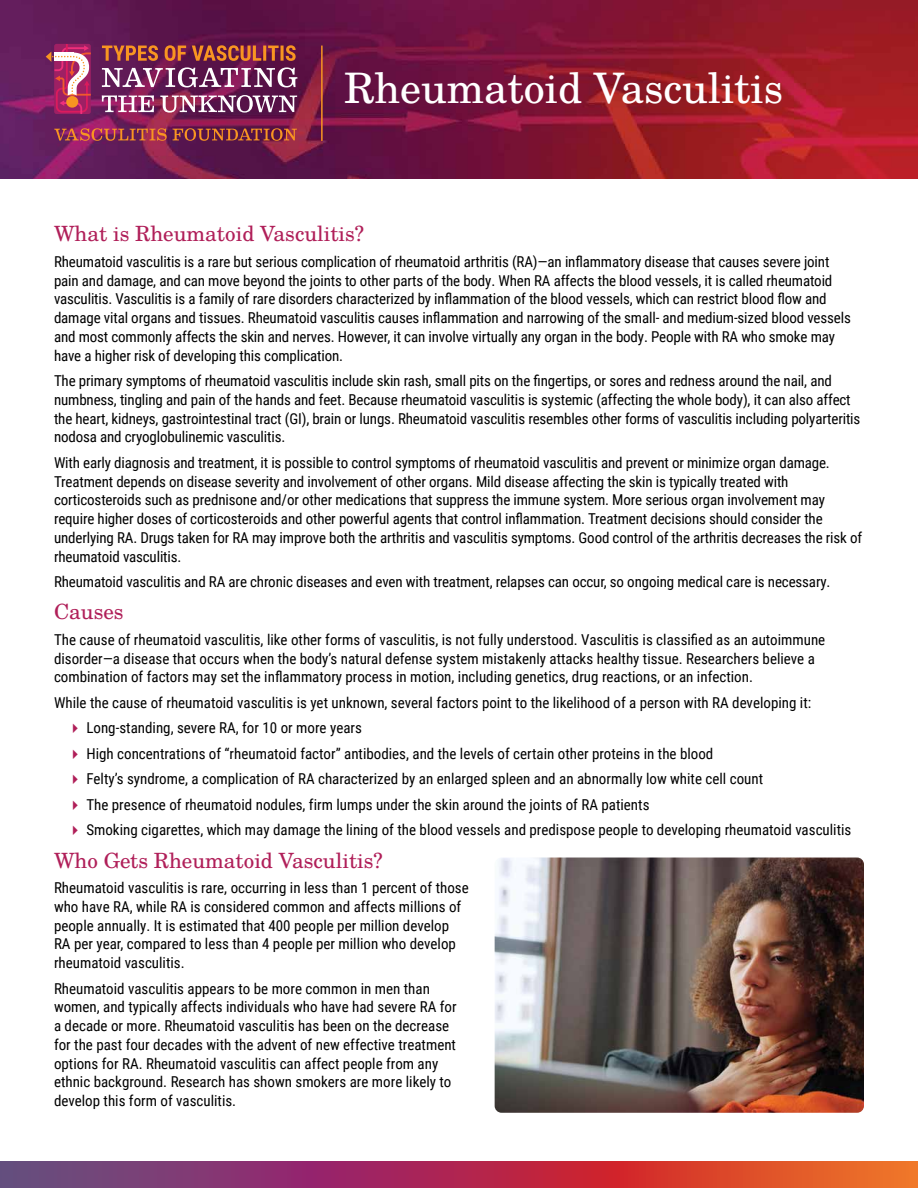
<style>
.page{position:relative;width:918px;height:1188px;background:#fff}
.page>*{position:absolute;margin:0;border:0;box-sizing:border-box;transform-origin:0 0}
.t1{font:42px "Te X Gyre Schola";color:#fff}
.t2{font:21px "Te X Gyre Schola";color:#b01f59}
.t3{font:15px/18.8px "Roboto Condensed";letter-spacing:-.01em;color:#000}
.s1{color:#b01f59}
</style>
<div class="page">
<img style="left:0;top:0;width:918px;height:178px">
<svg style="left:0;top:1161px;width:918px;height:27px"></svg>
<img style="left:495px;top:858px;width:369px;height:255px">
<hr style="left:321px;top:46px;width:2px;height:95px;background:#f89521">
<svg style="left:54px;top:128px;width:113px;height:13px"></svg>
<svg style="left:173px;top:128px;width:124px;height:13px"></svg>
<svg style="left:102px;top:67px;width:195px;height:20px"></svg>
<svg style="left:102px;top:95px;width:52px;height:17px"></svg>
<svg style="left:160px;top:95px;width:137px;height:18px"></svg>
<svg style="left:46px;top:44px;width:45px;height:70px"></svg>
<svg style="left:102px;top:45px;width:194px;height:16px"></svg>
<h1 class="t1" style="left:344px;top:56px;width:441px">Rheumatoid Vasculitis</h1>
<h2 class="t2" style="left:54px;top:218px;width:312px">What is Rheumatoid Vasculitis?</h2>
<p class="t3" style="left:54px;top:252px;width:798px">Rheumatoid vasculitis is a rare but serious complication of rheumatoid arthritis (RA)—an inflammatory disease that causes severe joint pain and damage, and can move beyond the joints to other parts of the body. When RA affects the blood vessels, it is called rheumatoid vasculitis. Vasculitis is a family of rare disorders characterized by inflammation of the blood vessels, which can restrict blood flow and damage vital organs and tissues. Rheumatoid vasculitis causes inflammation and narrowing of the small- and medium-sized blood vessels and most commonly affects the skin and nerves. However, it can involve virtually any organ in the body. People with RA who smoke may have a higher risk of developing this complication.</p>
<p class="t3" style="left:54px;top:371px;width:808px">The primary symptoms of rheumatoid vasculitis include skin rash, small pits on the fingertips, or sores and redness around the nail, and numbness, tingling and pain of the hands and feet. Because rheumatoid vasculitis is systemic (affecting the whole body), it can also affect the heart, kidneys, gastrointestinal tract (GI), brain or lungs. Rheumatoid vasculitis resembles other forms of vasculitis including polyarteritis nodosa and cryoglobulinemic vasculitis.</p>
<p class="t3" style="left:54px;top:453px;width:810px">With early diagnosis and treatment, it is possible to control symptoms of rheumatoid vasculitis and prevent or minimize organ damage.<br>Treatment depends on disease severity and involvement of other organs. Mild disease affecting the skin is typically treated with corticosteroids such as prednisone and/or other medications that suppress the immune system. More serious organ involvement may require higher doses of corticosteroids and other powerful agents that control inflammation. Treatment decisions should consider the underlying RA. Drugs taken for RA may improve both the arthritis and vasculitis symptoms. Good control of the arthritis decreases the risk of rheumatoid vasculitis.</p>
<p class="t3" style="left:54px;top:572px;width:778px">Rheumatoid vasculitis and RA are chronic diseases and even with treatment, relapses can occur, so ongoing medical care is necessary.</p>
<h2 class="t2" style="left:54px;top:596px;width:71px">Causes</h2>
<p class="t3" style="left:54px;top:630px;width:773px">The cause of rheumatoid vasculitis, like other forms of vasculitis, is not fully understood. Vasculitis is classified as an autoimmune disorder—a disease that occurs when the body’s natural defense system mistakenly attacks healthy tissue. Researchers believe a combination of factors may set the inflammatory process in motion, including genetics, drug reactions, or an infection.</p>
<p class="t3" style="left:54px;top:693px;width:759px">While the cause of rheumatoid vasculitis is yet unknown, several factors point to the likelihood of a person with RA developing it:</p>
<p class="t3" style="left:68px;top:718px;width:296px"><span class="s1">✔</span> Long-standing, severe RA, for 10 or more years</p>
<p class="t3" style="left:67px;top:744px;width:647px"><span class="s1">✔</span> High concentrations of “rheumatoid factor” antibodies, and the levels of certain other proteins in the blood</p>
<p class="t3" style="left:67px;top:769px;width:697px"><span class="s1">✔</span> Felty’s syndrome, a complication of RA characterized by an enlarged spleen and an abnormally low white cell count</p>
<p class="t3" style="left:67px;top:795px;width:584px"><span class="s1">✔</span> The presence of rheumatoid nodules, firm lumps under the skin around the joints of RA patients</p>
<p class="t3" style="left:67px;top:820px;width:785px"><span class="s1">✔</span> Smoking cigarettes, which may damage the lining of the blood vessels and predispose people to developing rheumatoid vasculitis</p>
<h2 class="t2" style="left:54px;top:844px;width:330px">Who Gets Rheumatoid Vasculitis?</h2>
<p class="t3" style="left:54px;top:878px;width:416px">Rheumatoid vasculitis is rare, occurring in less than 1 percent of those who have RA, while RA is considered common and affects millions of people annually. It is estimated that 400 people per million develop RA per year, compared to less than 4 people per million who develop rheumatoid vasculitis.</p>
<p class="t3" style="left:54px;top:978px;width:404px">Rheumatoid vasculitis appears to be more common in men than women, and typically affects individuals who have had severe RA for a decade or more. Rheumatoid vasculitis has been on the decrease for the past four decades with the advent of new effective treatment options for RA. Rheumatoid vasculitis can affect people from any ethnic background. Research has shown smokers are more likely to develop this form of vasculitis.</p>
</div>
